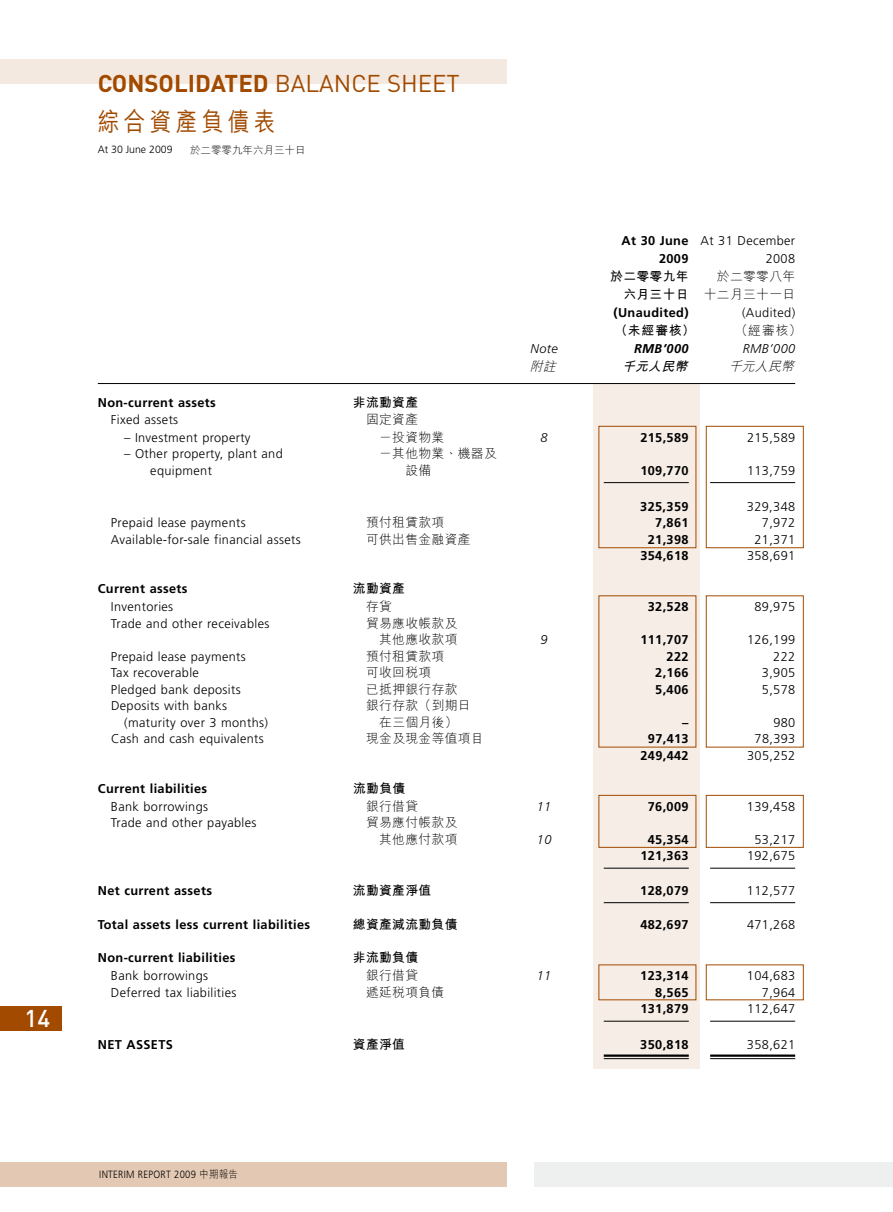
<style>
.page{position:relative;width:893px;height:1212px;background:#fff}
.page>*{position:absolute;margin:0;border:0;box-sizing:border-box;transform-origin:0 0}
.t1{font:500 25.5px "M Hei HK";letter-spacing:.2em;color:#a14a00;scale:.85 1}
.t2{font:700 24px "DIN Pro";color:#a14a00}
.t3{font:500 24px "DIN Pro";color:#fff}
.t4{font:300 12.75px "Frutiger LT Std";letter-spacing:.03em;color:#000}
.t5{font:700 12.75px/18px "Frutiger LT Std";letter-spacing:.03em;color:#000}
.t6{font:300 12.75px/16.5px "M Hei HK";letter-spacing:.03em;color:#000;text-align:right}
.t7{font:700 12.75px "M Hei HK";letter-spacing:.03em;color:#000}
.t8{font:italic 300 12.75px "Frutiger LT Std";letter-spacing:.03em;color:#000}
.t9{font:italic 700 12.75px "Frutiger LT Std";letter-spacing:.03em;color:#000}
.t10{font:italic 300 12.75px "M Hei HK";color:#000}
.t11{font:italic 700 12.75px "M Hei HK";color:#000}
.t12{font:300 10.5px "Frutiger LT Std";letter-spacing:.03em;color:#000;scale:.9 1}
.t13{font:300 10.5px "Frutiger LT Std";color:#000}
.t14{font:300 10.5px "M Hei HK";color:#000}
.s1{font-weight:400}
.s2{font-weight:300}
.s3{font-weight:700}
.s4{font-family:"M Hei HK"}
</style>
<div class="page">
<div style="left:0;top:1162px;width:506px;height:25px;background:#e3c9b3"></div>
<div style="left:0;top:60px;width:506px;height:24px;background:#f4e9e0"></div>
<div style="left:534px;top:1162px;width:359px;height:25px;background:#eeefef"></div>
<div style="left:0;top:1006px;width:62px;height:25px;background:#a14a00"></div>
<div style="left:593px;top:384px;width:106px;height:684px;background:#f6ede6"></div>
<hr style="left:98px;top:383px;width:697px;height:1px;background:#000">
<div style="left:598px;top:426px;width:98px;height:122px;border:1px solid #a14a00"></div>
<div style="left:706px;top:426px;width:98px;height:122px;border:1px solid #a14a00"></div>
<hr style="left:604px;top:482px;width:85px;height:1px;background:#000">
<hr style="left:710px;top:482px;width:85px;height:1px;background:#000">
<div style="left:706px;top:595px;width:98px;height:152px;border:1px solid #a14a00"></div>
<div style="left:598px;top:795px;width:98px;height:53px;border:1px solid #a14a00"></div>
<div style="left:706px;top:795px;width:98px;height:53px;border:1px solid #a14a00"></div>
<hr style="left:604px;top:868px;width:85px;height:1px;background:#000">
<hr style="left:710px;top:868px;width:85px;height:1px;background:#000">
<hr style="left:604px;top:902px;width:85px;height:1px;background:#000">
<hr style="left:710px;top:902px;width:85px;height:1px;background:#000">
<hr style="left:604px;top:1021px;width:85px;height:1px;background:#000">
<hr style="left:710px;top:1021px;width:85px;height:1px;background:#000">
<hr style="left:604px;top:1054px;width:85px;height:3px;background:#000">
<hr style="left:604px;top:1058px;width:85px;height:1px;background:#000">
<hr style="left:710px;top:1054px;width:85px;height:3px;background:#000">
<hr style="left:710px;top:1058px;width:85px;height:1px;background:#000">
<h2 class="t3" style="left:25px;top:1002px;width:27px">14</h2>
<h2 class="t2" style="left:98px;top:67px;width:363px">CONSOLIDATED <span class="s1">BALANCE SHEET</span></h2>
<h1 class="t1" style="left:98px;top:103px;width:211px">綜合資產負債表</h1>
<p class="t13" style="left:98px;top:144px;width:76px">At 30 June 2009</p>
<p class="t14" style="left:190px;top:143px;width:117px">於二零零九年六月三十日</p>
<p class="t5" style="left:659px;top:232px;width:138px;text-indent:-38px">At 30 June <span class="s2">At 31 December<br></span>2009</p>
<p class="t4" style="left:766px;top:252px;width:31px">2008</p>
<p class="t6" style="left:623px;top:267px;width:173px;line-height:18px">於二零零八年<br><span class="s3">六月三十日</span> 十二月三十一日</p>
<p class="t5" style="left:613px;top:304px;width:77px">(Unaudited)</p>
<p class="t4" style="left:742px;top:306px;width:55px">(Audited)</p>
<p class="t7" style="left:615px;top:321px;width:82px">（未經審核）</p>
<p class="t6" style="left:735px;top:322px;width:68px">（經審核）</p>
<p class="t7" style="left:610px;top:267px;width:80px">於二零零九年</p>
<p class="t8" style="left:530px;top:342px;width:29px">Note</p>
<p class="t9" style="left:634px;top:341px;width:56px">RMB’000</p>
<p class="t8" style="left:743px;top:342px;width:54px">RMB’000</p>
<p class="t10" style="left:530px;top:358px;width:32px">附註</p>
<p class="t11" style="left:622px;top:357px;width:71px">千元人民幣</p>
<p class="t10" style="left:729px;top:358px;width:71px">千元人民幣</p>
<p class="t5" style="left:98px;top:394px;width:120px">Non-current assets</p>
<p class="t7" style="left:353px;top:393px;width:67px">非流動資產</p>
<p class="t4" style="left:111px;top:412px;width:69px">Fixed assets</p>
<p class="t6" style="left:366px;top:410px;width:54px">固定資產</p>
<p class="t4" style="left:124px;top:430px;width:128px">– Investment property</p>
<p class="t6" style="left:379px;top:428px;width:67px">－投資物業</p>
<p class="t8" style="left:541px;top:430px;width:9px">8</p>
<p class="t5" style="left:640px;top:428px;width:50px">215,589</p>
<p class="t4" style="left:747px;top:430px;width:50px">215,589</p>
<p class="t4" style="left:124px;top:447px;width:160px">– Other property, plant and</p>
<p class="t6" style="left:379px;top:445px;width:119px">－其他物業、機器及</p>
<p class="t4" style="left:150px;top:463px;width:63px">equipment</p>
<p class="t6" style="left:405px;top:461px;width:27px">設備</p>
<p class="t5" style="left:640px;top:461px;width:50px">109,770</p>
<p class="t4" style="left:747px;top:463px;width:50px">113,759</p>
<p class="t5" style="left:640px;top:497px;width:50px">325,359</p>
<p class="t4" style="left:747px;top:499px;width:50px">329,348</p>
<p class="t4" style="left:111px;top:516px;width:136px">Prepaid lease payments</p>
<p class="t6" style="left:366px;top:514px;width:80px">預付租賃款項</p>
<p class="t5" style="left:655px;top:514px;width:35px">7,861</p>
<p class="t4" style="left:762px;top:516px;width:35px">7,972</p>
<p class="t4" style="left:111px;top:532px;width:191px">Available-for-sale financial assets</p>
<p class="t6" style="left:366px;top:530px;width:106px">可供出售金融資產</p>
<p class="t5" style="left:648px;top:530px;width:42px">21,398</p>
<p class="t4" style="left:754px;top:532px;width:42px">21,371</p>
<p class="t5" style="left:640px;top:547px;width:50px">354,618</p>
<p class="t4" style="left:747px;top:549px;width:50px">358,691</p>
<p class="t5" style="left:98px;top:580px;width:91px">Current assets</p>
<p class="t7" style="left:353px;top:579px;width:54px">流動資產</p>
<p class="t4" style="left:111px;top:600px;width:64px">Inventories</p>
<p class="t6" style="left:366px;top:598px;width:27px">存貨</p>
<p class="t5" style="left:648px;top:598px;width:42px">32,528</p>
<p class="t4" style="left:754px;top:600px;width:42px">89,975</p>
<p class="t4" style="left:111px;top:616px;width:160px">Trade and other receivables</p>
<p class="t6" style="left:366px;top:614px;width:93px">貿易應收帳款及其他應收款項</p>
<p class="t8" style="left:541px;top:633px;width:9px">9</p>
<p class="t5" style="left:640px;top:631px;width:50px">111,707</p>
<p class="t4" style="left:747px;top:633px;width:50px">126,199</p>
<p class="t4" style="left:111px;top:649px;width:136px">Prepaid lease payments</p>
<p class="t6" style="left:366px;top:647px;width:80px">預付租賃款項</p>
<p class="t5" style="left:667px;top:647px;width:23px">222</p>
<p class="t4" style="left:773px;top:649px;width:23px">222</p>
<p class="t4" style="left:111px;top:666px;width:89px">Tax recoverable</p>
<p class="t6" style="left:366px;top:664px;width:67px">可收回稅項</p>
<p class="t5" style="left:655px;top:664px;width:35px">2,166</p>
<p class="t4" style="left:762px;top:666px;width:35px">3,905</p>
<p class="t4" style="left:111px;top:682px;width:131px">Pledged bank deposits</p>
<p class="t6" style="left:366px;top:680px;width:93px">已抵押銀行存款</p>
<p class="t5" style="left:655px;top:680px;width:35px">5,406</p>
<p class="t4" style="left:762px;top:682px;width:35px">5,578</p>
<p class="t4" style="left:111px;top:699px;width:118px">Deposits with banks</p>
<p class="t6" style="left:366px;top:697px;width:106px">銀行存款（到期日</p>
<p class="t4" style="left:124px;top:715px;width:145px">(maturity over 3 months)</p>
<p class="t6" style="left:379px;top:713px;width:80px">在三個月後）</p>
<p class="t5" style="left:682px;top:713px;width:8px">–</p>
<p class="t4" style="left:773px;top:715px;width:23px">980</p>
<p class="t4" style="left:111px;top:732px;width:154px">Cash and cash equivalents</p>
<p class="t6" style="left:366px;top:730px;width:119px">現金及現金等值項目</p>
<p class="t5" style="left:648px;top:730px;width:42px">97,413</p>
<p class="t4" style="left:755px;top:732px;width:42px">78,393</p>
<p class="t5" style="left:640px;top:746px;width:50px">249,442</p>
<p class="t4" style="left:747px;top:748px;width:50px">305,252</p>
<p class="t5" style="left:98px;top:779px;width:111px">Current liabilities</p>
<p class="t7" style="left:353px;top:779px;width:54px">流動負債</p>
<p class="t4" style="left:111px;top:799px;width:99px">Bank borrowings</p>
<p class="t6" style="left:366px;top:797px;width:54px">銀行借貸</p>
<p class="t8" style="left:537px;top:799px;width:16px">11</p>
<p class="t5" style="left:648px;top:797px;width:42px">76,009</p>
<p class="t4" style="left:747px;top:799px;width:50px">139,458</p>
<p class="t4" style="left:111px;top:816px;width:147px">Trade and other payables</p>
<p class="t6" style="left:366px;top:814px;width:93px">貿易應付帳款及其他應付款項</p>
<p class="t8" style="left:537px;top:832px;width:16px">10</p>
<p class="t5" style="left:648px;top:830px;width:42px">45,354</p>
<p class="t4" style="left:754px;top:832px;width:42px">53,217</p>
<p class="t5" style="left:640px;top:847px;width:50px">121,363</p>
<p class="t4" style="left:747px;top:849px;width:50px">192,675</p>
<p class="t5" style="left:98px;top:881px;width:116px">Net current assets</p>
<p class="t7" style="left:353px;top:881px;width:80px">流動資產淨值</p>
<p class="t5" style="left:640px;top:881px;width:50px">128,079</p>
<p class="t4" style="left:747px;top:883px;width:50px">112,577</p>
<p class="t5" style="left:98px;top:916px;width:214px">Total assets less current liabilities</p>
<p class="t7" style="left:353px;top:915px;width:106px">總資產減流動負債</p>
<p class="t5" style="left:640px;top:916px;width:50px">482,697</p>
<p class="t4" style="left:747px;top:918px;width:50px">471,268</p>
<p class="t5" style="left:98px;top:949px;width:139px">Non-current liabilities</p>
<p class="t7" style="left:353px;top:948px;width:67px">非流動負債</p>
<p class="t4" style="left:111px;top:969px;width:99px">Bank borrowings</p>
<p class="t6" style="left:366px;top:967px;width:54px">銀行借貸</p>
<p class="t8" style="left:537px;top:969px;width:16px">11</p>
<p class="t5" style="left:640px;top:967px;width:50px">123,314</p>
<p class="t4" style="left:747px;top:969px;width:50px">104,683</p>
<p class="t4" style="left:111px;top:985px;width:127px">Deferred tax liabilities</p>
<p class="t6" style="left:366px;top:983px;width:80px">遞延稅項負債</p>
<p class="t5" style="left:655px;top:983px;width:35px">8,565</p>
<p class="t4" style="left:762px;top:985px;width:35px">7,964</p>
<p class="t5" style="left:640px;top:1000px;width:50px">131,879</p>
<p class="t4" style="left:747px;top:1002px;width:50px">112,647</p>
<p class="t5" style="left:98px;top:1036px;width:77px">NET ASSETS</p>
<p class="t7" style="left:353px;top:1035px;width:54px">資產淨值</p>
<p class="t5" style="left:640px;top:1036px;width:50px">350,818</p>
<p class="t4" style="left:747px;top:1038px;width:50px">358,621</p>
<p class="t12" style="left:99px;top:1168px;width:156px">INTERIM REPORT 2009 <span class="s4">中期報告</span></p>
</div>
